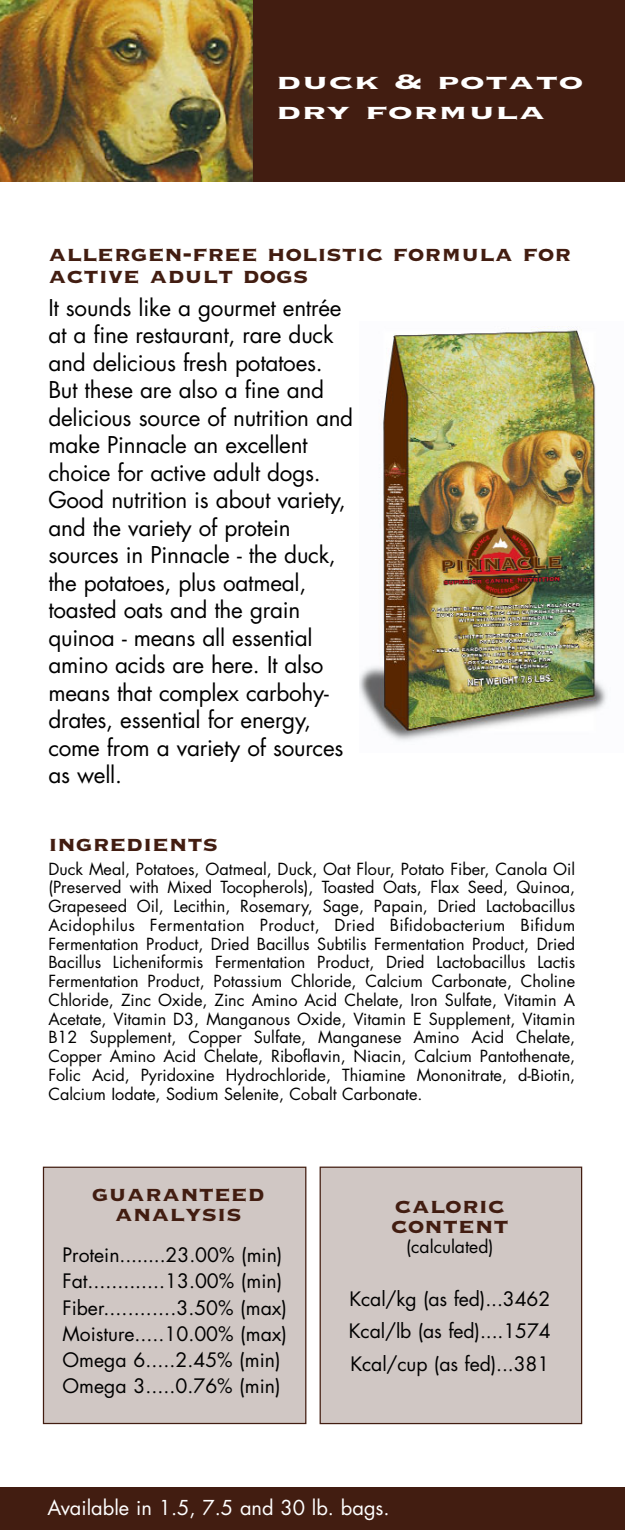
<style>
.page{position:relative;width:625px;height:1530px;background:#fff}
.page>*{position:absolute;margin:0;border:0;box-sizing:border-box;transform-origin:0 0}
.t1{font:27.5px/20px "Copperplate Thirty Three BC";color:#421d11}
.t2{font:27.5px/30px "Copperplate Thirty Three BC";color:#fff;scale:1.5 1}
.t3{font:22.5px/27.5px "Futura";letter-spacing:-.01em;color:#000}
.t4{font:20px "Futura";color:#fff}
.t5{font:19.5px/26.2px "Futura";color:#000}
.t6{font:17.5px "Futura";color:#000}
.t7{font:16.25px/18.8px "Futura";color:#000;text-align:justify}
.s1{font-size:20px;color:#fff}
</style>
<div class="page">
<div style="left:0;top:1487px;width:625px;height:43px;background:#421d11"></div>
<div style="left:320px;top:1167px;width:261px;height:257px;background:#d0c7c4"></div>
<div style="left:319px;top:1167px;width:263px;height:257px;border:1px solid #421d11"></div>
<div style="left:43px;top:1167px;width:263px;height:257px;background:#d0c7c4"></div>
<div style="left:43px;top:1167px;width:263px;height:257px;border:1px solid #421d11"></div>
<img style="left:359px;top:326px;width:248px;height:415px">
<div style="left:248px;top:0;width:377px;height:181px;background:#421d11"></div>
<img style="left:0;top:0;width:252px;height:181px">
<h1 class="t2" style="left:276px;top:65px;width:206px">duck &amp; potato dry formula</h1>
<h1 class="t1" style="left:48px;top:240px;width:524px;line-height:22.5px">allergen-free holistic formula for active adult dogs</h1>
<p class="t3" style="left:48px;top:296px;width:306px">It sounds like a gourmet entrée at a fine restaurant, rare duck and delicious fresh potatoes.<br>But these are also a fine and delicious source of nutrition and make Pinnacle an excellent choice for active adult dogs.<br>Good nutrition is about variety, and the variety of protein sources in Pinnacle - the duck, the potatoes, plus oatmeal, toasted oats and the grain quinoa - means all essential amino acids are here. It also means that complex carbohy&shy;drates, essential for energy, come from a variety of sources as well.</p>
<h1 class="t1" style="left:48px;top:831px;width:171px">ingredients</h1>
<p class="t7" style="left:48px;top:861px;width:528px">Duck Meal, Potatoes, Oatmeal, Duck, Oat Flour, Potato Fiber, Canola Oil (Preserved with Mixed Tocopherols), Toasted Oats, Flax Seed, Quinoa, Grapeseed Oil, Lecithin, Rosemary, Sage, Papain, Dried Lactobacillus Acidophilus Fermentation Product, Dried Bifidobacterium Bifidum Fermentation Product, Dried Bacillus Subtilis Fermentation Product, Dried Bacillus Licheniformis Fermentation Product, Dried Lactobacillus Lactis Fermentation Product, Potassium Chloride, Calcium Carbonate, Choline Chloride, Zinc Oxide, Zinc Amino Acid Chelate, Iron Sulfate, Vitamin A Acetate, Vitamin D3, Manganous Oxide, Vitamin E Supplement, Vitamin B12 Supplement, Copper Sulfate, Manganese Amino Acid Chelate, Copper Amino Acid Chelate, Riboflavin, Niacin, Calcium Pantothenate, Folic Acid, Pyridoxine Hydrochloride, Thiamine Mononitrate, d-Biotin, Calcium Iodate, Sodium Selenite, Cobalt Carbonate.<span class="s1">Ava</span></p>
<h1 class="t1" style="left:92px;top:1182px;width:174px;text-align:center">guaranteed analysis</h1>
<p class="t5" style="left:62px;top:1244px;width:226px">Protein........23.00% (min)<br>Fat.............13.00% (min)<br>Fiber............3.50% (max)<br>Moisture.....10.00% (max)<br>Omega 6.....2.45% (min)<br>Omega 3.....0.76% (min)</p>
<h1 class="t1" style="left:391px;top:1194px;width:119px">caloric content</h1>
<p class="t6" style="left:406px;top:1239px;width:89px">(calculated)</p>
<p class="t5" style="left:349px;top:1284px;width:203px;line-height:32.5px;text-align:justify">Kcal/kg (as fed)...3462<br>Kcal/lb (as fed)....1574<br>Kcal/cup (as fed)...381</p>
<p class="t4" style="left:48px;top:1498px;width:344px">Available in 1.5, 7.5 and 30 lb. bags.</p>
</div>
